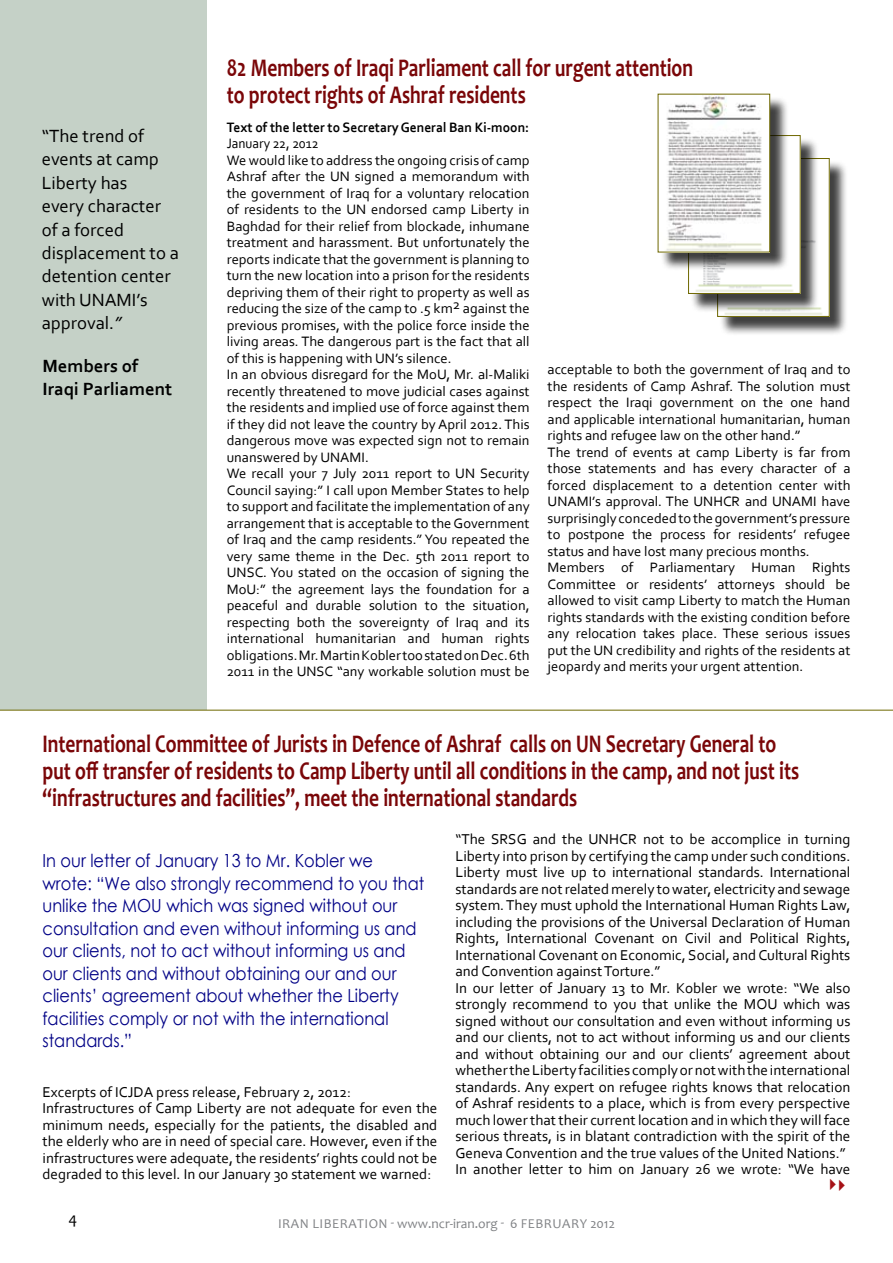
<style>
.page{position:relative;width:893px;height:1263px;background:#fff}
.page>*{position:absolute;margin:0;border:0;box-sizing:border-box;transform-origin:0 0}
.t1{font:700 25.5px/27px "Candara";color:#7a0608;scale:.76 1}
.t2{font:18.6px/23.4px "Corbel";color:#000}
.t3{font:700 18.6px/23.4px "Corbel";color:#000}
.t4{font:18px/22.5px "Century Gothic";color:#000086;scale:.9 1}
.t5{font:16.5px "Candara";color:#000}
.t6{font:15px/16.5px "Corbel";color:#000}
.t7{font:14.25px/16.5px "Corbel";color:#000;scale:.95 1}
.t8{font:14.25px/16.5px "Corbel";color:#000}
.t9{font:700 14.25px "Corbel";color:#000;scale:.95 1}
.t10{font:13.5px "Candara";color:#808285}
.s1{font-style:italic}
</style>
<div class="page">
<div style="left:0;top:0;width:206px;height:709px;background:#c5d1c7"></div>
<div style="left:719px;top:160px;width:135px;height:182px;background:#000;opacity:.75"></div>
<img style="left:825px;top:160px;width:3px;height:155px">
<div style="left:690px;top:137px;width:135px;height:182px;background:#000;opacity:.75"></div>
<img style="left:690px;top:137px;width:109px;height:155px">
<div style="left:688px;top:135px;width:113px;height:159px;border:1px solid #6f6800"></div>
<div style="left:660px;top:96px;width:135px;height:181px;background:#000;opacity:.75"></div>
<img style="left:660px;top:96px;width:108px;height:154px">
<div style="left:658px;top:94px;width:112px;height:158px;border:1px solid #6f6800"></div>
<hr style="left:0;top:710px;width:893px;height:1px;background:#6f6800">
<p class="t2" style="left:42px;top:124px;width:139px">“The trend of events at camp<br>Liberty has<br>every character of a forced displacement to a detention center with UNAMI’s approval.<span class="s1">”</span></p>
<p class="t3" style="left:43px;top:353px;width:131px">Members of<br>Iraqi Parliament</p>
<h1 class="t1" style="left:227px;top:54px;width:615px">82 Members of Iraqi Parliament call for urgent attention to protect rights of Ashraf residents</h1>
<p class="t9" style="left:227px;top:118px;width:320px">Text of the letter to Secretary General Ban Ki-moon:</p>
<p class="t7" style="left:227px;top:135px;width:320px">January 22, 2012<br>We would like to address the ongoing crisis of camp Ashraf after the UN signed a memorandum with the government of Iraq for a voluntary relocation of residents to the UN endorsed camp Liberty in Baghdad for their relief from blockade, inhumane treatment and harassment. But unfortunately the reports indicate that the government is planning to turn the new location into a prison for the residents depriving them of their right to property as well as reducing the size of the camp to .5 km2 against the previous promises, with the police force inside the living areas. The dangerous part is the fact that all of this is happening with UN’s silence.<br>In an obvious disregard for the MoU, Mr. al-Maliki recently threatened to move judicial cases against the residents and implied use of force against them if they did not leave the country by April 2012. This dangerous move was expected sign not to remain unanswered by UNAMI.<br>We recall your 7 July 2011 report to UN Security Council saying:” I call upon Member States to help to support and facilitate the implementation of any arrangement that is acceptable to the Government of Iraq and the camp residents.” You repeated the very same theme in the Dec. 5th 2011 report to UNSC. You stated on the occasion of signing the MoU:” the agreement lays the foundation for a peaceful and durable solution to the situation, respecting both the sovereignty of Iraq and its international humanitarian and human rights obligations. Mr. Martin Kobler too stated on Dec. 6th 2011 in the UNSC “any workable solution must be</p>
<p class="t8" style="left:548px;top:361px;width:304px">acceptable to both the government of Iraq and to the residents of Camp Ashraf. The solution must respect the Iraqi government on the one hand and applicable international humanitarian, human rights and refugee law on the other hand.”<br>The trend of events at camp Liberty is far from those statements and has every character of a forced displacement to a detention center with UNAMI’s approval. The UNHCR and UNAMI have surprisingly conceded to the government’s pressure to postpone the process for residents’ refugee status and have lost many precious months.<br>Members of Parliamentary Human Rights Committee or residents’ attorneys should be allowed to visit camp Liberty to match the Human rights standards with the existing condition before any relocation takes place. These serious issues put the UN credibility and rights of the residents at jeopardy and merits your urgent attention.</p>
<p class="t1" style="left:43px;top:730px;width:997px">International Committee of Jurists in Defence of Ashraf calls on UN Secretary General to put off transfer of residents to Camp Liberty until all conditions in the camp, and not just its “infrastructures and facilities”, meet the international standards</p>
<p class="t4" style="left:43px;top:849px;width:426px">In our letter of January 13 to Mr. Kobler we wrote: “We also strongly recommend to you that unlike the MOU which was signed without our consultation and even without informing us and our clients, not to act without informing us and our clients and without obtaining our and our clients’ agreement about whether the Liberty facilities comply or not with the international standards.”</p>
<p class="t6" style="left:43px;top:1083px;width:396px">Excerpts of ICJDA press release, February 2, 2012:<br>Infrastructures of Camp Liberty are not adequate for even the minimum needs, especially for the patients, the disabled and the elderly who are in need of special care. However, even if the infrastructures were adequate, the residents’ rights could not be degraded to this level. In our January 30 statement we warned:</p>
<p class="t6" style="left:455px;top:831px;width:396px">“The SRSG and the UNHCR not to be accomplice in turning Liberty into prison by certifying the camp under such conditions.<br>Liberty must live up to international standards. International standards are not related merely to water, electricity and sewage system. They must uphold the International Human Rights Law, including the provisions of the Universal Declaration of Human Rights, International Covenant on Civil and Political Rights, International Covenant on Economic, Social, and Cultural Rights and Convention against Torture.”<br>In our letter of January 13 to Mr. Kobler we wrote: “We also strongly recommend to you that unlike the MOU which was signed without our consultation and even without informing us and our clients, not to act without informing us and our clients and without obtaining our and our clients’ agreement about whether the Liberty facilities comply or not with the international standards. Any expert on refugee rights knows that relocation of Ashraf residents to a place, which is from every perspective much lower that their current location and in which they will face serious threats, is in blatant contradiction with the spirit of the Geneva Convention and the true values of the United Nations.” In another letter to him on January 26 we wrote: “We have</p>
<p class="t5" style="left:68px;top:1208px;width:10px">4</p>
<p class="t10" style="left:278px;top:1215px;width:14px">IRAN</p>
<p class="t10" style="left:312px;top:1215px;width:9px">LIBERA</p>
<p class="t10" style="left:357px;top:1215px;width:16px">TION</p>
<p class="t10" style="left:391px;top:1215px;width:147px">- WWW.NCR-IRAN.ORG - 6 FEBRUAR</p>
<p class="t10" style="left:580px;top:1215px;width:37px">Y 2012</p>
</div>
